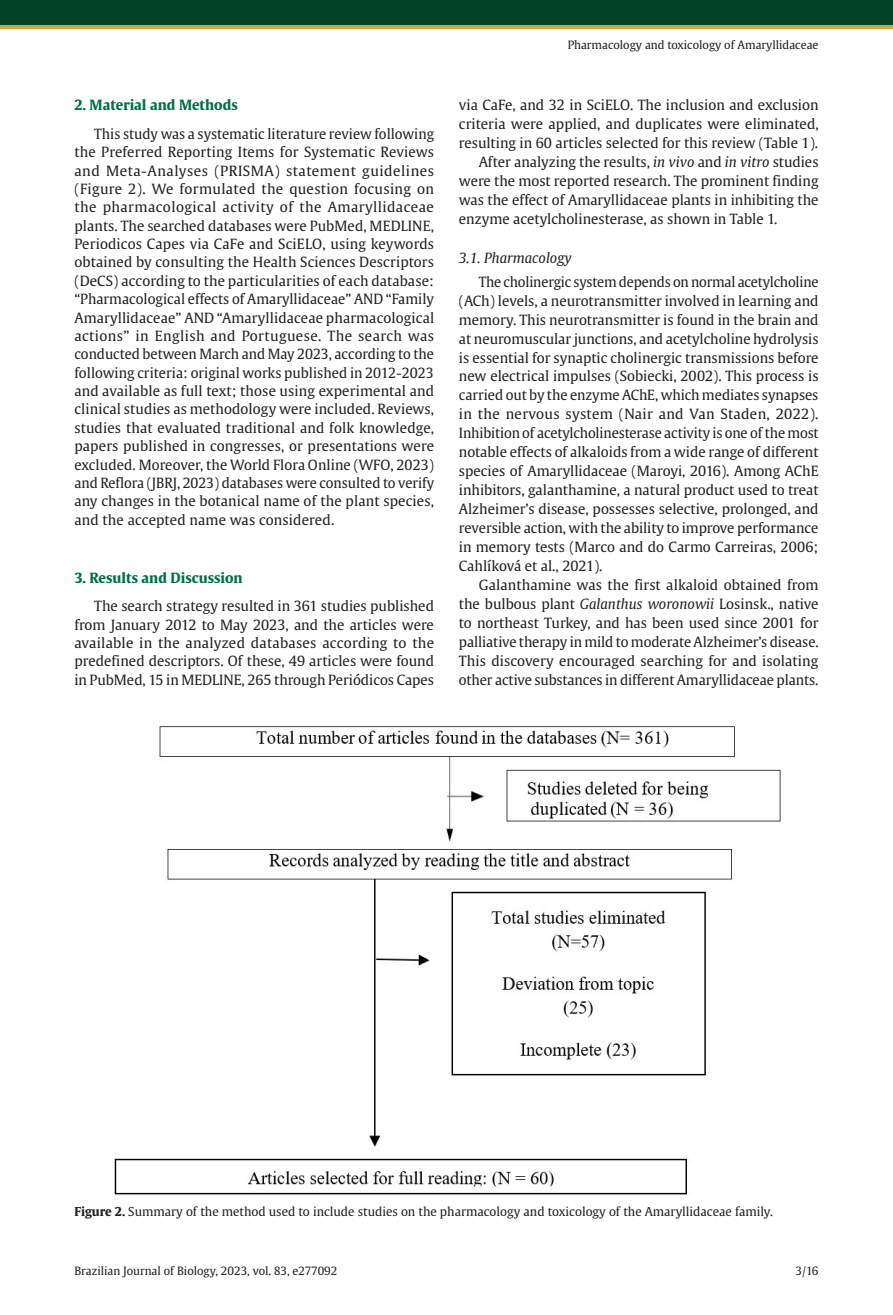
<style>
.page{position:relative;width:893px;height:1315px;background:#fff}
.page>*{position:absolute;margin:0;border:0;box-sizing:border-box;transform-origin:0 0}
.Paragraph{font:14px/18.4px "Gulliver";color:#231f20;text-align:justify}
.Heading1{font:700 14px "Gulliver";color:#006f45}
.Heading2{font:italic 14px "Gulliver";color:#231f20}
.FigureCaption{font:12.25px "Gulliver";color:#231f20}
.t1{font:11.38px "Gulliver";color:#231f20}
.s1{font-style:italic}
.s2{font-weight:700}
</style>
<div class="page">
<div style="left:0;top:12px;width:893px;height:17px;background:#bfad40"></div>
<div style="left:0;top:0;width:893px;height:25px;background:#004023"></div>
<img style="left:114px;top:726px;width:667px;height:469px">
<p class="Heading1" style="left:74px;top:96px;width:165px">2. Material and Methods</p>
<p class="Paragraph" style="left:74px;top:124px;width:361px;text-indent:20px">This study was a systematic literature review following the Preferred Reporting Items for Systematic Reviews and Meta-Analyses (PRISMA) statement guidelines (Figure 2). We formulated the question focusing on the pharmacological activity of the Amaryllidaceae plants. The searched databases were PubMed, MEDLINE, Periodicos Capes via CaFe and SciELO, using keywords obtained by consulting the Health Sciences Descriptors (DeCS) according to the particularities of each database: “Pharmacological effects of Amaryllidaceae” AND “Family Amaryllidaceae” AND “Amaryllidaceae pharmacological actions” in English and Portuguese. The search was conducted between March and May 2023, according to the following criteria: original works published in 2012-2023 and available as full text; those using experimental and clinical studies as methodology were included. Reviews, studies that evaluated traditional and folk knowledge, papers published in congresses, or presentations were excluded. Moreover, the World Flora Online (WFO, 2023) and Reflora (JBRJ, 2023) databases were consulted to verify any changes in the botanical name of the plant species, and the accepted name was considered.</p>
<p class="Heading1" style="left:74px;top:568px;width:170px">3. Results and Discussion</p>
<p class="Paragraph" style="left:74px;top:597px;width:361px;text-indent:20px">The search strategy resulted in 361 studies published from January 2012 to May 2023, and the articles were available in the analyzed databases according to the predefined descriptors. Of these, 49 articles were found in PubMed, 15 in MEDLINE, 265 through Periódicos Capes</p>
<p class="t1" style="left:568px;top:37px;width:252px">Pharmacology and toxicology of Amaryllidaceae</p>
<p class="Paragraph" style="left:459px;top:96px;width:361px;line-height:18.9px">via CaFe, and 32 in SciELO. The inclusion and exclusion criteria were applied, and duplicates were eliminated, resulting in 60 articles selected for this review (Table 1).</p>
<p class="Paragraph" style="left:459px;top:152px;width:361px;line-height:18.9px;text-indent:20px">After analyzing the results, <span class="s1">in vivo</span> and <span class="s1">in vitro</span> studies were the most reported research. The prominent finding was the effect of Amaryllidaceae plants in inhibiting the enzyme acetylcholinesterase, as shown in Table 1.</p>
<p class="Heading2" style="left:459px;top:249px;width:115px">3.1. Pharmacology</p>
<p class="Paragraph" style="left:459px;top:272px;width:361px;line-height:18.9px;text-indent:20px">The cholinergic system depends on normal acetylcholine (ACh) levels, a neurotransmitter involved in learning and memory. This neurotransmitter is found in the brain and at neuromuscular junctions, and acetylcholine hydrolysis is essential for synaptic cholinergic transmissions before new electrical impulses (Sobiecki, 2002). This process is carried out by the enzyme AChE, which mediates synapses in the nervous system (Nair and Van Staden, 2022).<br>Inhibition of acetylcholinesterase activity is one of the most notable effects of alkaloids from a wide range of different species of Amaryllidaceae (Maroyi, 2016). Among AChE inhibitors, galanthamine, a natural product used to treat Alzheimer’s disease, possesses selective, prolonged, and reversible action, with the ability to improve performance in memory tests (Marco and do Carmo Carreiras, 2006; Cahlíková et al., 2021).</p>
<p class="Paragraph" style="left:459px;top:575px;width:361px;line-height:18.9px;text-indent:20px">Galanthamine was the first alkaloid obtained from the bulbous plant <span class="s1">Galanthus woronowii</span> Losinsk., native to northeast Turkey, and has been used since 2001 for palliative therapy in mild to moderate Alzheimer’s disease.<br>This discovery encouraged searching for and isolating other active substances in different Amaryllidaceae plants.</p>
<p class="FigureCaption" style="left:74px;top:1203px;width:700px"><span class="s2">Figure 2.</span> Summary of the method used to include studies on the pharmacology and toxicology of the Amaryllidaceae family.</p>
<p class="t1" style="left:74px;top:1264px;width:264px">Brazilian Journal of Biology, 2023, vol. 83, e277092</p>
<p class="t1" style="left:796px;top:1264px;width:24px">3/16</p>
</div>
